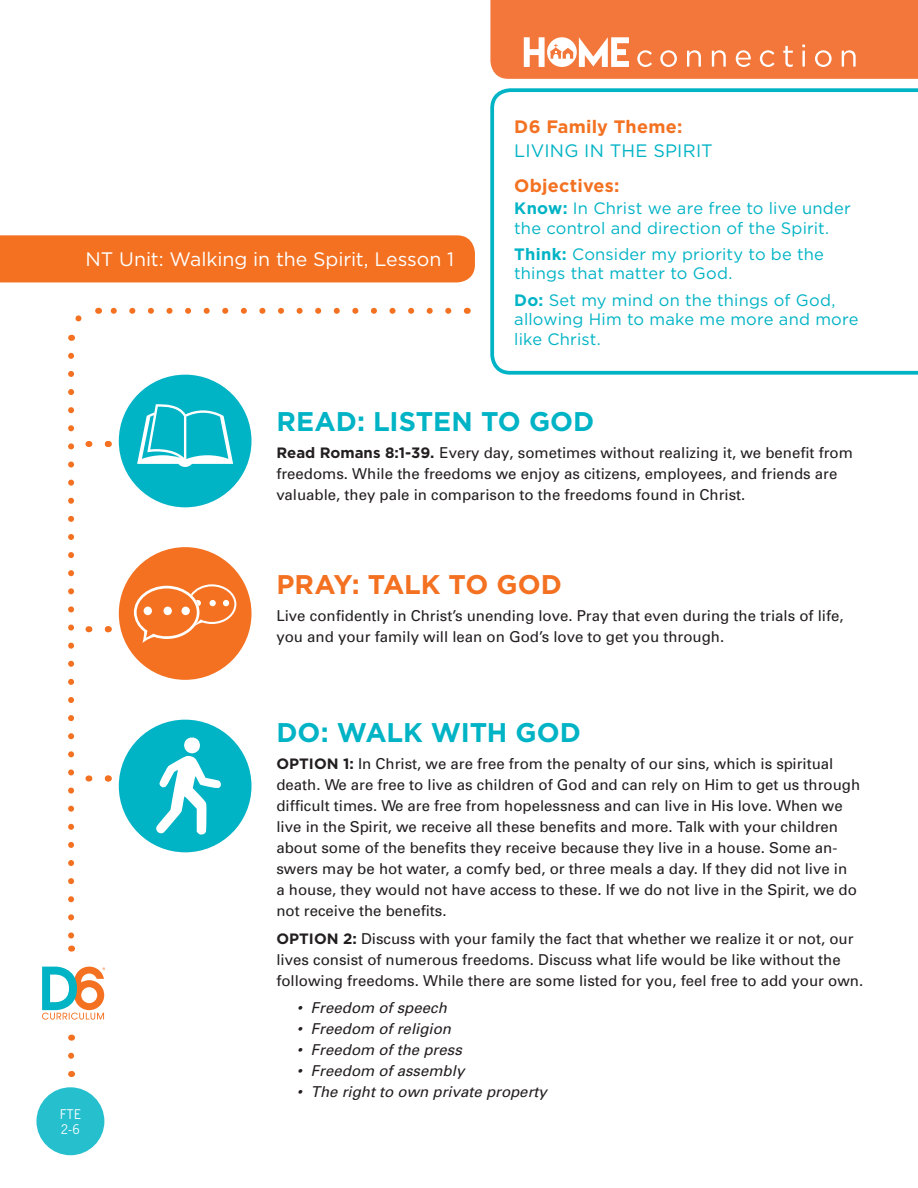
<style>
.page{position:relative;width:918px;height:1188px;background:#fff}
.page>*{position:absolute;margin:0;border:0;box-sizing:border-box;transform-origin:0 0}
.HC_-_Questions{font:700 27px "Gotham";letter-spacing:-.005em;color:#00b3c5}
.HC_-_Questions-2{font:700 27px "Gotham";letter-spacing:-.005em;color:#f37121}
.t1{font:19.5px "Gotham";letter-spacing:-.005em;color:#fff}
.t2{font:18px/24px "Gotham";letter-spacing:.01em;color:#00b3c5}
.t3{font:700 18px "Gotham";letter-spacing:.01em;color:#f37121}
.t4{font:16.5px/19.5px "Gotham";letter-spacing:.01em;color:#00b3c5}
.HC_-_Questions-3{font:15px/21px "Univers";color:#231f20}
.HC_Bullet_Points{font:italic 15px "Univers";color:#231f20}
.t5{font:13.5px/15px "Trade Gothic";color:#fff;scale:.9 1}
.s1{font-weight:700;color:#f37121}
.s2{font-weight:700}
.s3{font-family:"Gotham";font-weight:700}
</style>
<div class="page">
<div style="left:119px;top:547px;width:133px;height:133px;background:#f37121;border-radius:50%"></div>
<svg style="left:134px;top:584px;width:102px;height:59px"></svg>
<div style="left:119px;top:720px;width:133px;height:132px;background:#00b3c5;border-radius:50%"></div>
<svg style="left:156px;top:737px;width:65px;height:98px"></svg>
<div style="left:119px;top:375px;width:133px;height:132px;background:#00b3c5;border-radius:50%"></div>
<svg style="left:137px;top:404px;width:96px;height:63px"></svg>
<svg style="left:104px;top:441px;width:5px;height:6px"></svg>
<svg style="left:104px;top:626px;width:5px;height:6px"></svg>
<svg style="left:104px;top:776px;width:5px;height:6px"></svg>
<svg style="left:68px;top:1052px;width:6px;height:4px"></svg>
<div style="left:36px;top:1087px;width:68px;height:68px;background:#26bfce;border-radius:50%"></div>
<svg style="left:110px;top:308px;width:338px;height:6px"></svg>
<svg style="left:68px;top:356px;width:6px;height:583px"></svg>
<svg style="left:68px;top:315px;width:14px;height:26px"></svg>
<svg style="left:42px;top:967px;width:63px;height:53px"></svg>
<svg style="left:490px;top:0;width:428px;height:79px;background:#f3824a"></svg>
<div style="left:0;top:235px;width:475px;height:47px;background:#f37121"></div>
<svg style="left:490px;top:88px;width:428px;height:287px"></svg>
<p class="t1" style="left:86px;top:248px;width:370px">NT Unit: Walking in the Spirit, Lesson 1</p>
<p class="t2" style="left:514px;top:115px;width:200px"><span class="s1">D6 Family Theme:<br></span>LIVING IN THE SPIRIT</p>
<p class="t3" style="left:514px;top:175px;width:107px">Objectives:</p>
<p class="t4" style="left:514px;top:198px;width:338px"><span class="s2">Know:</span> In Christ we are free to live under the control and direction of the Spirit.</p>
<p class="t4" style="left:514px;top:244px;width:311px"><span class="s2">Think:</span> Consider my priority to be the things that matter to God.</p>
<p class="t4" style="left:514px;top:290px;width:346px"><span class="s2">Do:</span> Set my mind on the things of God, allowing Him to make me more and more like Christ.</p>
<p class="HC_-_Questions" style="left:276px;top:406px;width:319px">READ: LISTEN TO GOD</p>
<p class="HC_-_Questions-3" style="left:276px;top:441px;width:578px"><span class="s3">Read Romans 8:1-39.</span> Every day, sometimes without realizing it, we benefit from freedoms. While the freedoms we enjoy as citizens, employees, and friends are valuable, they pale in comparison to the freedoms found in Christ.</p>
<p class="HC_-_Questions-2" style="left:276px;top:569px;width:287px">PRAY: TALK TO GOD</p>
<p class="HC_-_Questions-3" style="left:276px;top:604px;width:569px">Live confidently in Christ’s unending love. Pray that even during the trials of life, you and your family will lean on God’s love to get you through.</p>
<p class="HC_-_Questions" style="left:276px;top:717px;width:306px">DO: WALK WITH GOD</p>
<p class="t5" style="left:60px;top:1106px;width:25px">FTE<br>2-6</p>
<p class="HC_-_Questions-3" style="left:276px;top:753px;width:585px"><span class="s3">OPTION 1:</span> In Christ, we are free from the penalty of our sins, which is spiritual death. We are free to live as children of God and can rely on Him to get us through difficult times. We are free from hopelessness and can live in His love. When we live in the Spirit, we receive all these benefits and more. Talk with your children about some of the benefits they receive because they live in a house. Some an&shy;swers may be hot water, a comfy bed, or three meals a day. If they did not live in<br>a house, they would not have access to these. If we do not live in the Spirit, we do not receive the benefits.</p>
<p class="HC_-_Questions-3" style="left:276px;top:928px;width:588px"><span class="s3">OPTION 2:</span> Discuss with your family the fact that whether we realize it or not, our lives consist of numerous freedoms. Discuss what life would be like without the following freedoms. While there are some listed for you, feel free to add your own.</p>
<p class="HC_Bullet_Points" style="left:297px;top:999px;width:152px">• Freedom of speech</p>
<p class="HC_Bullet_Points" style="left:297px;top:1020px;width:156px">• Freedom of religion</p>
<p class="HC_Bullet_Points" style="left:297px;top:1041px;width:167px">• Freedom of the press</p>
<p class="HC_Bullet_Points" style="left:297px;top:1062px;width:169px">• Freedom of assembly</p>
<p class="HC_Bullet_Points" style="left:297px;top:1083px;width:252px">• The right to own private property</p>
</div>
